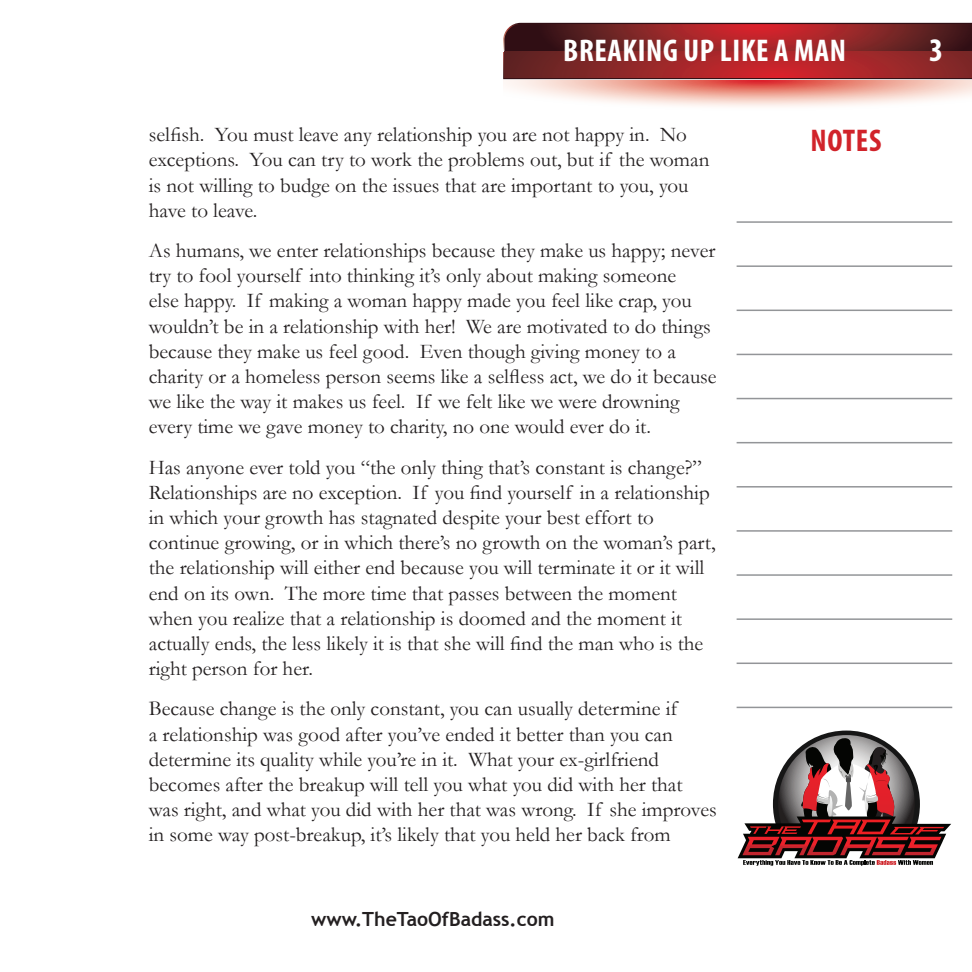
<style>
.page{position:relative;width:972px;height:972px;background:#fff}
.page>*{position:absolute;margin:0;border:0;box-sizing:border-box;transform-origin:0 0}
.t1{font:700 condensed 33px "Myriad Pro";color:#fff}
.t2{font:700 condensed 31.5px "Myriad Pro";letter-spacing:.02em;color:#fff}
.t3{font:700 condensed 31.5px "Myriad Pro";letter-spacing:.02em;color:#d1232a}
.t4{font:21px/25.2px "Garamond";color:#231f20}
.t5{font:700 19.5px "Trebuchet MS";color:#231f20}
</style>
<div class="page">
<svg style="left:738px;top:731px;width:213px;height:135px"></svg>
<hr style="left:737px;top:221px;width:215px;height:2px;background:#939598">
<hr style="left:737px;top:398px;width:215px;height:1px;background:#939598">
<hr style="left:737px;top:574px;width:215px;height:2px;background:#939598">
<hr style="left:737px;top:265px;width:215px;height:2px;background:#939598">
<hr style="left:737px;top:442px;width:215px;height:1px;background:#939598">
<hr style="left:737px;top:618px;width:215px;height:2px;background:#939598">
<hr style="left:737px;top:310px;width:215px;height:1px;background:#939598">
<hr style="left:737px;top:486px;width:215px;height:2px;background:#939598">
<hr style="left:737px;top:663px;width:215px;height:1px;background:#939598">
<hr style="left:737px;top:354px;width:215px;height:1px;background:#939598">
<hr style="left:737px;top:530px;width:215px;height:2px;background:#939598">
<hr style="left:737px;top:707px;width:215px;height:1px;background:#939598">
<svg style="left:504px;top:80px;width:468px;height:27px"></svg>
<svg style="left:503px;top:23px;width:469px;height:56px;background:#792124"></svg>
<svg style="left:504px;top:51px;width:468px;height:27px;background:#992628"></svg>
<h2 class="t2" style="left:563px;top:31px;width:284px">BREAKING UP LIKE A MAN</h2>
<p class="t4" style="left:149px;top:122px;width:562px">selfish. You must leave any relationship you are not happy in. No exceptions. You can try to work the problems out, but if the woman is not willing to budge on the issues that are important to you, you have to leave.</p>
<p class="t4" style="left:149px;top:237px;width:569px">As humans, we enter relationships because they make us happy; never try to fool yourself into thinking it’s only about making someone<br>else happy. If making a woman happy made you feel like crap, you wouldn’t be in a relationship with her! We are motivated to do things because they make us feel good. Even though giving money to a charity or a homeless person seems like a selfless act, we do it because we like the way it makes us feel. If we felt like we were drowning every time we gave money to charity, no one would ever do it.</p>
<p class="t4" style="left:149px;top:454px;width:568px">Has anyone ever told you “the only thing that’s constant is change?” Relationships are no exception. If you find yourself in a relationship in which your growth has stagnated despite your best effort to continue growing, or in which there’s no growth on the woman’s part, the relationship will either end because you will terminate it or it will end on its own. The more time that passes between the moment when you realize that a relationship is doomed and the moment it actually ends, the less likely it is that she will find the man who is the right person for her.</p>
<p class="t4" style="left:149px;top:696px;width:570px">Because change is the only constant, you can usually determine if<br>a relationship was good after you’ve ended it better than you can determine its quality while you’re in it. What your ex-girlfriend becomes after the breakup will tell you what you did with her that was right, and what you did with her that was wrong. If she improves in some way post-breakup, it’s likely that you held her back from</p>
<p class="t5" style="left:311px;top:906px;width:245px">www.TheTaoOfBadass.com</p>
<h2 class="t3" style="left:811px;top:121px;width:72px">NOTES</h2>
<h1 class="t1" style="left:929px;top:29px;width:16px">3</h1>
</div>
